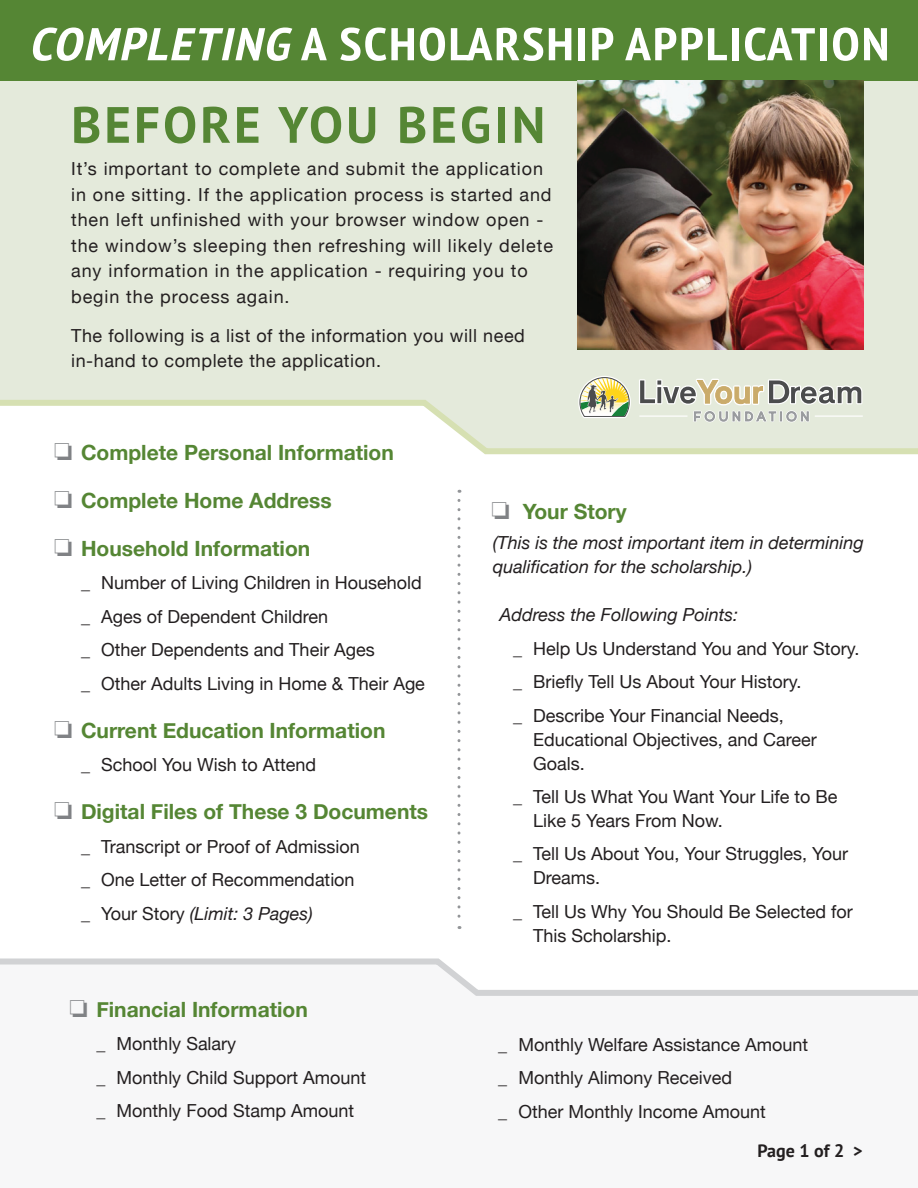
<style>
.page{position:relative;width:918px;height:1188px;background:#fff}
.page>*{position:absolute;margin:0;border:0;box-sizing:border-box;transform-origin:0 0}
.t1{font:700 51px "PT Sans";letter-spacing:.06em;color:#558634}
.t2{font:700 condensed 45.9px "PT Sans";letter-spacing:.04em;color:#fff;scale:1.11 1}
.t3{font:700 21px "Helvetica Neue";color:#558634}
.t4{font:18px/33.5px "Helvetica Neue";color:#231f20}
.t5{font:18px/25.5px "Helvetica Neue";letter-spacing:.05em;color:#231f20}
.t6{font:italic 18px/24px "Helvetica Neue";color:#231f20}
.t7{font:18px/25.5px "Helvetica Neue";letter-spacing:.03em;color:#231f20}
.t8{font:700 18px "PT Sans";letter-spacing:-.005em;color:#231f20}
.s1{font-style:italic}
.s2{color:#808285}
</style>
<div class="page">
<svg style="left:0;top:80px;width:918px;height:375px"></svg>
<svg style="left:0;top:958px;width:918px;height:38px"></svg>
<div style="left:0;top:0;width:918px;height:80px;background:#558634"></div>
<img style="left:577px;top:80px;width:287px;height:270px">
<svg style="left:638px;top:377px;width:225px;height:45px"></svg>
<svg style="left:578px;top:376px;width:54px;height:44px"></svg>
<svg style="left:458px;top:500px;width:2px;height:429px"></svg>
<h2 class="t2" style="left:29px;top:14px;width:777px"><span class="s1">COMPLETING</span> A SCHOLARSHIP APPLICATION</h2>
<h1 class="t1" style="left:71px;top:91px;width:476px">BEFORE YOU BEGIN</h1>
<p class="t5" style="left:71px;top:155px;width:483px">It’s important to complete and submit the application in one sitting. If the application process is started and then left unfinished with your browser window open - the window’s sleeping then refreshing will likely delete any information in the application - requiring you to begin the process again.</p>
<p class="t7" style="left:71px;top:321px;width:455px">The following is a list of the information you will need in-hand to complete the application.</p>
<p class="t3" style="left:54px;top:434px;width:341px"><span class="s2">❏</span> Complete Personal Information</p>
<p class="t3" style="left:54px;top:482px;width:279px"><span class="s2">❏</span> Complete Home Address</p>
<p class="t3" style="left:54px;top:530px;width:258px"><span class="s2">❏</span> Household Information</p>
<p class="t4" style="left:81px;top:565px;width:345px">_ Number of Living Children in Household _ Ages of Dependent Children<br>_ Other Dependents and Their Ages<br>_ Other Adults Living in Home &amp; Their Age</p>
<p class="t3" style="left:54px;top:711px;width:333px"><span class="s2">❏</span> Current Education Information</p>
<p class="t4" style="left:81px;top:747px;width:237px">_ School You Wish to Attend</p>
<p class="t3" style="left:54px;top:793px;width:376px"><span class="s2">❏</span> Digital Files of These 3 Documents</p>
<p class="t4" style="left:81px;top:828px;width:280px">_ Transcript or Proof of Admission _ One Letter of Recommendation _ Your Story <span class="s1">(Limit: 3 Pages)</span></p>
<p class="t3" style="left:491px;top:492px;width:137px"><span class="s2">❏</span> Your Story</p>
<p class="t6" style="left:493px;top:530px;width:373px">(This is the most important item in determining qualification for the scholarship.)</p>
<p class="t6" style="left:500px;top:602px;width:240px">Address the Following Points:</p>
<p class="t4" style="left:513px;top:630px;width:348px">_ Help Us Understand You and Your Story. _ Briefly Tell Us About Your History.<br>_ Describe Your Financial Needs,</p>
<p class="t4" style="left:533px;top:726px;width:285px;line-height:24px">Educational Objectives, and Career<br>Goals.</p>
<p class="t4" style="left:533px;top:783px;width:306px;line-height:24px;text-indent:-20px">_ Tell Us What You Want Your Life to Be<br>Like 5 Years From Now.</p>
<p class="t4" style="left:533px;top:841px;width:317px;line-height:24px;text-indent:-20px">_ Tell Us About You, Your Struggles, Your<br>Dreams.</p>
<p class="t4" style="left:533px;top:898px;width:321px;line-height:24px;text-indent:-20px">_ Tell Us Why You Should Be Selected for<br>This Scholarship.</p>
<p class="t3" style="left:69px;top:990px;width:240px"><span class="s2">❏</span> Financial Information</p>
<p class="t4" style="left:96px;top:1026px;width:271px">_ Monthly Salary<br>_ Monthly Child Support Amount _ Monthly Food Stamp Amount</p>
<p class="t4" style="left:498px;top:1027px;width:311px">_ Monthly Welfare Assistance Amount _ Monthly Alimony Received<br>_ Other Monthly Income Amount</p>
<p class="t8" style="left:757px;top:1138px;width:107px">Page 1 of 2 &gt;</p>
</div>
